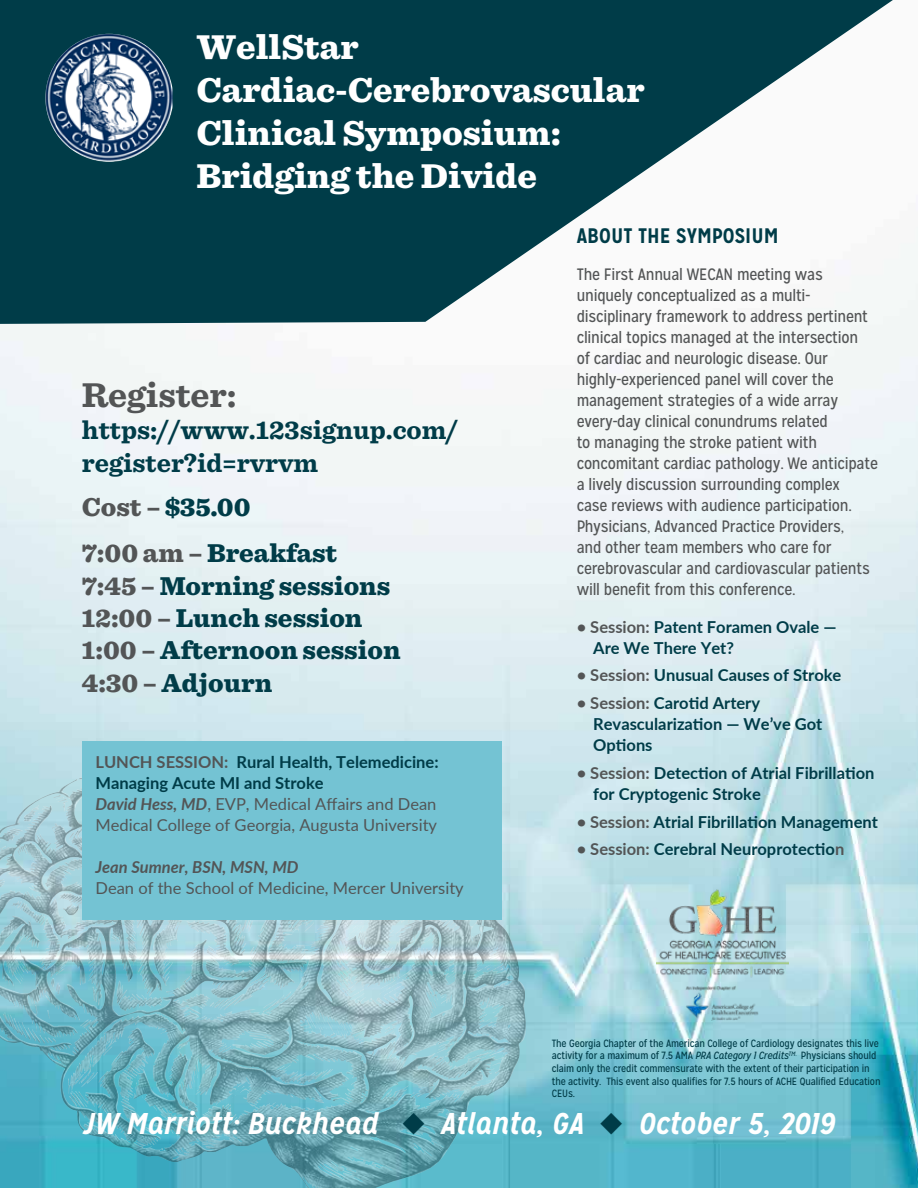
<style>
.page{position:relative;width:918px;height:1188px;background:#fff}
.page>*{position:absolute;margin:0;border:0;box-sizing:border-box;transform-origin:0 0}
.t1{font:900 36px/43.2px "Sentinel";color:#fff}
.t2{font:700 36px "Sentinel";color:#535556}
.t3{font:italic 700 30px "Mission Gothic";color:#fff}
.t4{font:900 27px/32.4px "Sentinel";color:#003c48}
.t5{font:700 27px/32.4px "Sentinel";color:#003c48}
.t6{font:700 21px "Mission Gothic";color:#003c48}
.t7{font:16.5px/21px "Mission Gothic";letter-spacing:-.015em;color:#535556}
.t8{font:700 16.5px/21px "Lato";color:#003c48}
.t9{font:16.5px/21px "Lato";color:#535556}
.t10{font:italic 700 16.5px "Lato";color:#535556}
.t11{font:10.5px/12.6px "Mission Gothic";letter-spacing:-.015em;color:#003c48}
.s1{color:#535556}
.s2{font-weight:700}
.s3{font-weight:700;color:#003c48}
.s4{font-weight:700;font-style:italic}
.s5{font-style:italic}
.s6{color:#003c48}
</style>
<div class="page">
<img style="left:0;top:227px;width:918px;height:961px">
<svg style="left:0;top:0;width:893px;height:324px;fill:#003c48"></svg>
<img style="left:45px;top:34px;width:128px;height:128px">
<img style="left:0;top:756px;width:82px;height:95px">
<div style="left:82px;top:742px;width:419px;height:178px;background:#74c3d3"></div>
<img style="left:656px;top:889px;width:133px;height:133px">
<h1 class="t1" style="left:197px;top:24px;width:450px">WellStar<br>Cardiac-Cerebrovascular<br>Clinical Symposium:<br>Bridging the Divide</h1>
<h1 class="t2" style="left:82px;top:367px;width:156px">Register:</h1>
<h3 class="t5" style="left:82px;top:413px;width:378px">https://www.123signup.com/ register?id=rvrvm</h3>
<h3 class="t4" style="left:82px;top:483px;width:257px;line-height:45.9px"><span class="s1">Cost –</span> $35.00<br><span class="s1">7:00 am –</span> Breakfast</h3>
<h3 class="t4" style="left:82px;top:568px;width:320px"><span class="s1">7:45 –</span> Morning sessions<br><span class="s1">12:00 –</span> Lunch session<br><span class="s1">1:00 –</span> Afternoon session<br><span class="s1">4:30 –</span> Adjourn</h3>
<p class="t9" style="left:95px;top:751px;width:345px"><span class="s2">LUNCH SESSION:</span> <span class="s3">Rural Health, Telemedicine:<br>Managing Acute MI and Stroke<br></span><span class="s4">David Hess, MD</span>, EVP, Medical Affairs and Dean Medical College of Georgia, Augusta University</p>
<p class="t10" style="left:95px;top:855px;width:205px">Jean Sumner, BSN, MSN, MD</p>
<p class="t9" style="left:95px;top:877px;width:370px">Dean of the School of Medicine, Mercer University</p>
<p class="t6" style="left:577px;top:223px;width:203px">ABOUT THE SYMPOSIUM</p>
<p class="t7" style="left:577px;top:264px;width:303px">The First Annual WECAN meeting was uniquely conceptualized as a multi&shy;disciplinary framework to address pertinent clinical topics managed at the intersection<br>of cardiac and neurologic disease. Our highly-experienced panel will cover the management strategies of a wide array every-day clinical conundrums related<br>to managing the stroke patient with concomitant cardiac pathology. We anticipate a lively discussion surrounding complex<br>case reviews with audience participation.<br>Physicians, Advanced Practice Providers,<br>and other team members who care for cerebrovascular and cardiovascular patients will benefit from this conference.</p>
<p class="t8" style="left:593px;top:615px;width:245px;text-indent:-16px"><span class="s1">• Session:</span> Patent Foramen Ovale —<br>Are We There Yet?</p>
<p class="t8" style="left:577px;top:664px;width:266px"><span class="s1">• Session:</span> Unusual Causes of Stroke</p>
<p class="t8" style="left:593px;top:692px;width:231px;text-indent:-16px"><span class="s1">• Session:</span> Carotid Artery<br>Revascularization — We’ve Got<br>Options</p>
<p class="t8" style="left:593px;top:762px;width:283px;text-indent:-16px"><span class="s1">• Session:</span> Detection of Atrial Fibrillation for Cryptogenic Stroke</p>
<p class="t8" style="left:577px;top:810px;width:303px"><span class="s1">• Session:</span> Atrial Fibrillation Management</p>
<p class="t8" style="left:577px;top:838px;width:269px"><span class="s1">• Session:</span> Cerebral Neuroprotectio<span class="s1">n</span></p>
<p class="t11" style="left:552px;top:1037px;width:330px">The Georgia Chapter of the American College of Cardiology designates this live activity for a maximum of 7.5 AMA <span class="s5">PRA Category 1 Credits</span><sup>TM</sup><sup>.</sup> Physicians should claim only the credit commensurate with the extent of their participation in the activity. This event also qualifies for 7.5 hours of ACHE Qualified Education CEUs.</p>
<h2 class="t3" style="left:83px;top:1105px;width:754px">JW Marriott: Buckhead <span class="s6">◆</span> Atlanta, GA <span class="s6">◆</span> October 5, 2019</h2>
</div>
